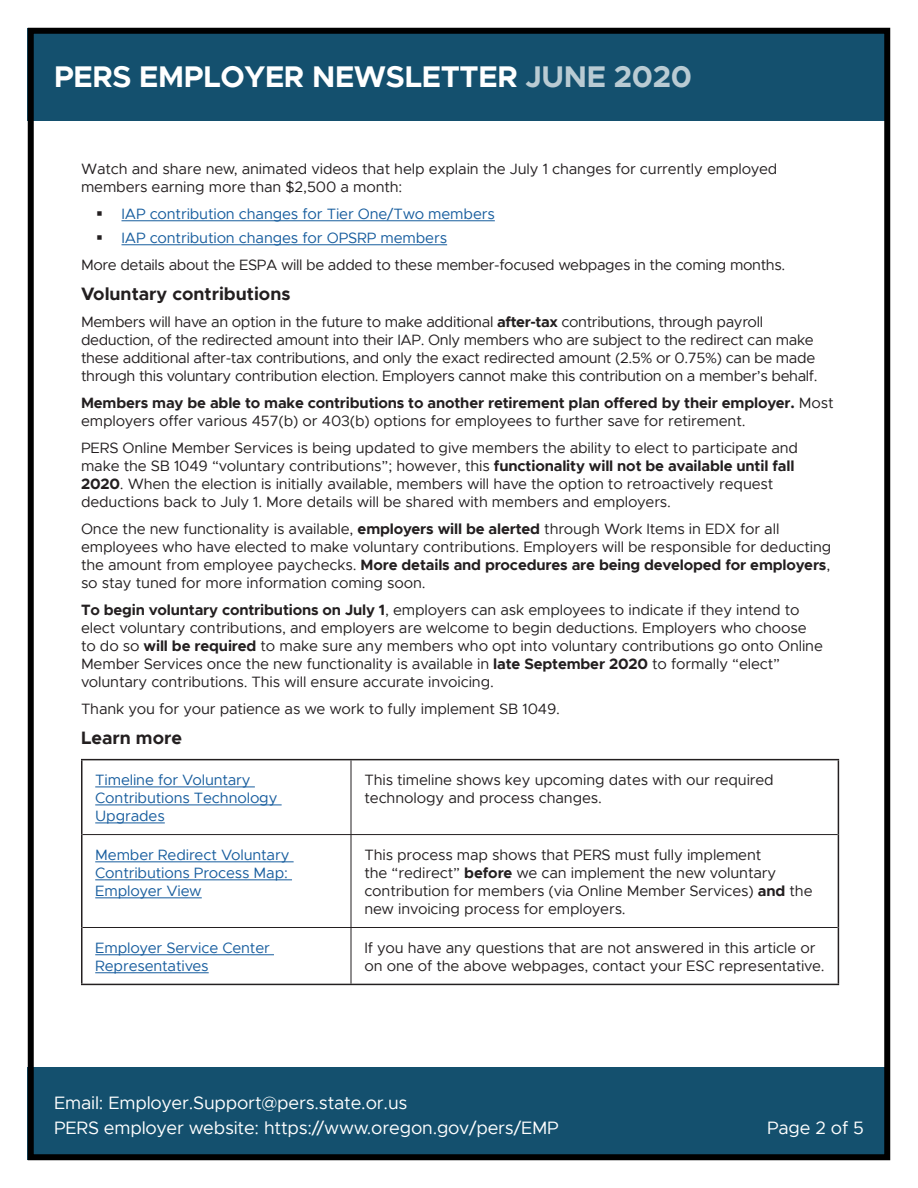
<style>
.page{position:relative;width:918px;height:1188px;background:#fff}
.page>*{position:absolute;margin:0;border:0;box-sizing:border-box;transform-origin:0 0}
.t1{font:700 30px "Metropolis";letter-spacing:-.01em;color:#fff}
.t2{font:18px/25.2px "Metropolis";letter-spacing:-.01em;color:#fff}
.Article_subhead{font:700 18px "Metropolis";color:#231f20}
.Body_text{font:15px/18px "Metropolis";letter-spacing:-.01em;color:#231f20}
.t3{font:15px/18px "Metropolis";letter-spacing:-.01em;color:#175d9e}
.s1{color:#b9cbd3}
.s2{font-weight:700}
</style>
<div class="page">
<div style="left:28px;top:1067px;width:862px;height:93px;background:#14506e"></div>
<div style="left:28px;top:28px;width:862px;height:93px;background:#14506e"></div>
<div style="left:28px;top:28px;width:862px;height:1132px;border:6px solid #000"></div>
<hr style="left:122px;top:221px;width:373px;height:1px;background:#175d9e">
<hr style="left:122px;top:245px;width:325px;height:1px;background:#175d9e">
<hr style="left:351px;top:760px;width:1px;height:74px;background:#231f20">
<hr style="left:82px;top:834px;width:269px;height:1px;background:#231f20">
<hr style="left:351px;top:834px;width:487px;height:1px;background:#231f20">
<hr style="left:351px;top:835px;width:1px;height:92px;background:#231f20">
<hr style="left:82px;top:927px;width:269px;height:1px;background:#231f20">
<hr style="left:351px;top:927px;width:487px;height:1px;background:#231f20">
<hr style="left:351px;top:928px;width:1px;height:56px;background:#231f20">
<hr style="left:81px;top:759px;width:270px;height:1px;background:#231f20">
<hr style="left:81px;top:760px;width:1px;height:75px;background:#231f20">
<hr style="left:351px;top:759px;width:488px;height:1px;background:#231f20">
<hr style="left:838px;top:760px;width:1px;height:75px;background:#231f20">
<hr style="left:81px;top:835px;width:1px;height:92px;background:#231f20">
<hr style="left:838px;top:835px;width:1px;height:92px;background:#231f20">
<hr style="left:81px;top:927px;width:1px;height:57px;background:#231f20">
<hr style="left:838px;top:927px;width:1px;height:57px;background:#231f20">
<hr style="left:81px;top:984px;width:270px;height:1px;background:#231f20">
<hr style="left:351px;top:984px;width:488px;height:1px;background:#231f20">
<hr style="left:95px;top:787px;width:160px;height:1px;background:#175d9e">
<hr style="left:95px;top:805px;width:187px;height:1px;background:#175d9e">
<hr style="left:95px;top:823px;width:70px;height:1px;background:#175d9e">
<hr style="left:95px;top:862px;width:199px;height:1px;background:#175d9e">
<hr style="left:95px;top:880px;width:197px;height:1px;background:#175d9e">
<hr style="left:95px;top:898px;width:107px;height:1px;background:#175d9e">
<hr style="left:95px;top:955px;width:179px;height:1px;background:#175d9e">
<hr style="left:95px;top:973px;width:114px;height:1px;background:#175d9e">
<h1 class="t1" style="left:54px;top:58px;width:639px">PERS EMPLOYER NEWSLETTER <span class="s1">JUNE 2020</span></h1>
<p class="Body_text" style="left:81px;top:160px;width:698px">Watch and share new, animated videos that help explain the July 1 changes for currently employed members earning more than $2,500 a month:</p>
<p class="t3" style="left:122px;top:205px;width:375px">IAP contribution changes for Tier One/Two members</p>
<p class="t3" style="left:122px;top:229px;width:327px">IAP contribution changes for OPSRP members</p>
<p class="Body_text" style="left:81px;top:256px;width:706px">More details about the ESPA will be added to these member-focused webpages in the coming months.</p>
<p class="Article_subhead" style="left:81px;top:282px;width:211px">Voluntary contributions</p>
<p class="Body_text" style="left:81px;top:313px;width:738px">Members will have an option in the future to make additional <span class="s2">after-tax</span> contributions, through payroll deduction, of the redirected amount into their IAP. Only members who are subject to the redirect can make these additional after-tax contributions, and only the exact redirected amount (2.5% or 0.75%) can be made through this voluntary contribution election. Employers cannot make this contribution on a member’s behalf.</p>
<p class="Body_text" style="left:81px;top:394px;width:754px"><span class="s2">Members may be able to make contributions to another retirement plan offered by their employer.</span> Most employers offer various 457(b) or 403(b) options for employees to further save for retirement.</p>
<p class="Body_text" style="left:81px;top:439px;width:719px">PERS Online Member Services is being updated to give members the ability to elect to participate and make the SB 1049 “voluntary contributions”; however, this <span class="s2">functionality will not be available until fall 2020</span>. When the election is initially available, members will have the option to retroactively request deductions back to July 1. More details will be shared with members and employers.</p>
<p class="Body_text" style="left:81px;top:520px;width:752px">Once the new functionality is available, <span class="s2">employers will be alerted</span> through Work Items in EDX for all employees who have elected to make voluntary contributions. Employers will be responsible for deducting the amount from employee paychecks. <span class="s2">More details and procedures are being developed for employers</span>, so stay tuned for more information coming soon.</p>
<p class="Body_text" style="left:81px;top:601px;width:743px"><span class="s2">To begin voluntary contributions on July 1</span>, employers can ask employees to indicate if they intend to elect voluntary contributions, and employers are welcome to begin deductions. Employers who choose to do so <span class="s2">will be required</span> to make sure any members who opt into voluntary contributions go onto Online Member Services once the new functionality is available in <span class="s2">late September 2020</span> to formally “elect” voluntary contributions. This will ensure accurate invoicing.</p>
<p class="Body_text" style="left:81px;top:700px;width:481px">Thank you for your patience as we work to fully implement SB 1049.</p>
<p class="Article_subhead" style="left:81px;top:726px;width:103px">Learn more</p>
<p class="t3" style="left:95px;top:771px;width:184px">Timeline for Voluntary<br>Contributions Technology<br>Upgrades</p>
<p class="Body_text" style="left:364px;top:771px;width:411px">This timeline shows key upcoming dates with our required technology and process changes.</p>
<p class="t3" style="left:95px;top:846px;width:196px;text-align:justify">Member Redirect Voluntary Contributions Process Map:<br>Employer View</p>
<p class="Body_text" style="left:364px;top:846px;width:450px">This process map shows that PERS must fully implement<br>the “redirect” <span class="s2">before</span> we can implement the new voluntary contribution for members (via Online Member Services) <span class="s2">and</span> the new invoicing process for employers.</p>
<p class="t3" style="left:95px;top:939px;width:176px">Employer Service Center<br>Representatives</p>
<p class="Body_text" style="left:364px;top:939px;width:462px">If you have any questions that are not answered in this article or on one of the above webpages, contact your ESC representative.</p>
<p class="t2" style="left:54px;top:1090px;width:506px">Email: Employer.Support@pers.state.or.us<br>PERS employer website: https://www.oregon.gov/pers/EMP</p>
<p class="t2" style="left:767px;top:1115px;width:98px">Page 2 of 5</p>
</div>
